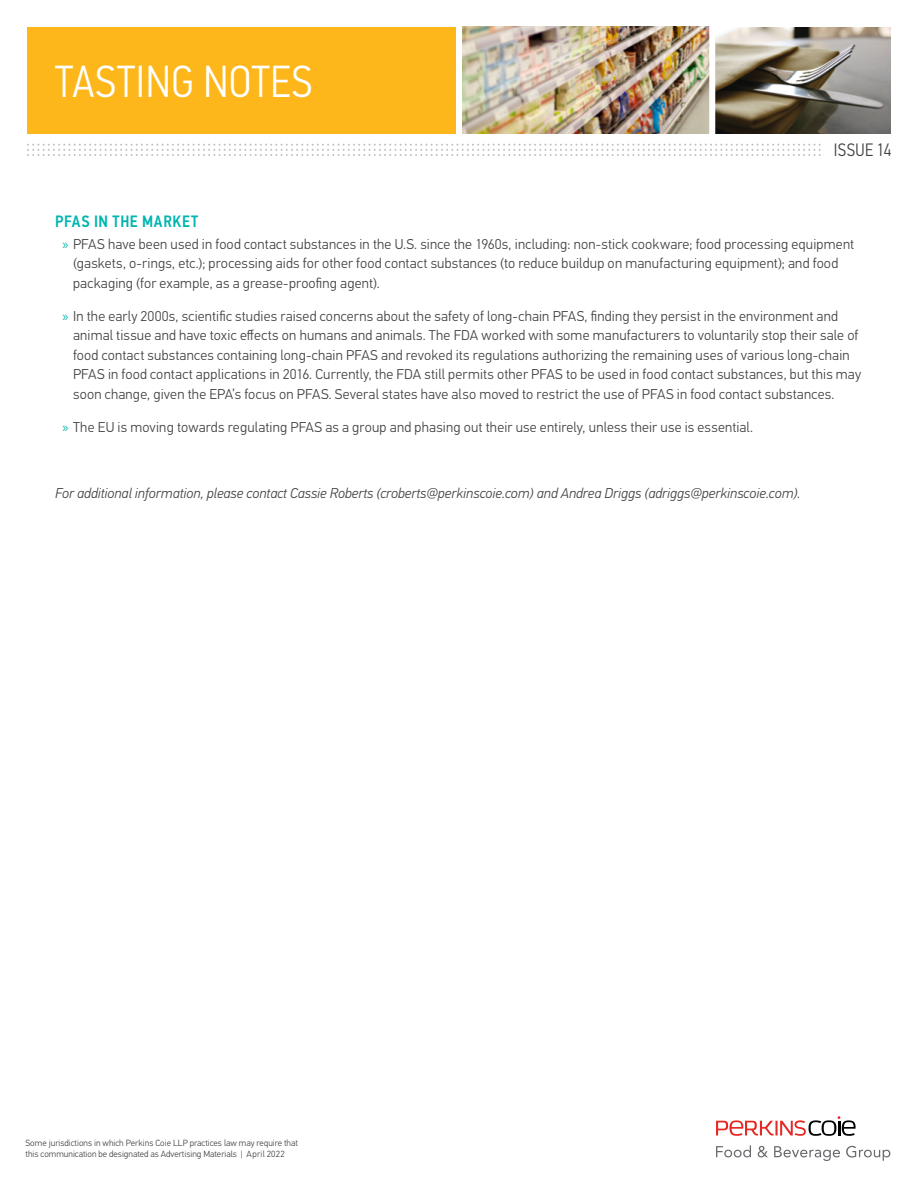
<style>
.page{position:relative;width:918px;height:1188px;background:#fff}
.page>*{position:absolute;margin:0;border:0;box-sizing:border-box;transform-origin:0 0}
.t1{font:300 45px "PF Din Text Cond Pro";letter-spacing:.015em;color:#fff}
.t2{font:300 18px "PF Din Text Cond Pro";letter-spacing:.02em;color:#414042}
.t3{font:500 16.5px "PF Din Text Cond Pro";letter-spacing:.045em;color:#00b5af}
.t4{font:300 14.25px/19.5px "PF Din Text Pro";letter-spacing:.015em;color:#414042}
.t5{font:italic 300 14.25px "PF Din Text Pro";color:#414042}
.t6{font:300 9px/11.2px "PF Din Text Pro";color:#414042}
.s1{font-family:"Myriad Pro";font-weight:400;color:#0cbbb5}
</style>
<div class="page">
<div style="left:27px;top:27px;width:432px;height:106px;background:#fdb71a"></div>
<svg style="left:716px;top:1116px;width:140px;height:20px"></svg>
<svg style="left:716px;top:1145px;width:35px;height:12px"></svg>
<svg style="left:758px;top:1146px;width:10px;height:11px"></svg>
<svg style="left:774px;top:1146px;width:66px;height:15px"></svg>
<svg style="left:846px;top:1146px;width:44px;height:15px"></svg>
<svg style="left:27px;top:143px;width:794px;height:13px"></svg>
<img style="left:715px;top:27px;width:176px;height:106px">
<img style="left:462px;top:27px;width:247px;height:106px">
<div style="left:456px;top:25px;width:6px;height:110px;background:#fff"></div>
<h1 class="t1" style="left:55px;top:56px;width:259px">TASTING NOTES</h1>
<p class="t2" style="left:834px;top:140px;width:59px">ISSUE 14</p>
<p class="t3" style="left:55px;top:212px;width:144px">PFAS IN THE MARKET</p>
<p class="t4" style="left:73px;top:235px;width:783px;text-indent:-11px"><span class="s1">»</span> PFAS have been used in food contact substances in the U.S. since the 1960s, including: non-stick cookware; food processing equipment (gaskets, o-rings, etc.); processing aids for other food contact substances (to reduce buildup on manufacturing equipment); and food packaging (for example, as a grease-proofing agent).</p>
<p class="t4" style="left:73px;top:307px;width:790px;text-indent:-11px"><span class="s1">»</span> In the early 2000s, scientific studies raised concerns about the safety of long-chain PFAS, finding they persist in the environment and animal tissue and have toxic effects on humans and animals. The FDA worked with some manufacturers to voluntarily stop their sale of food contact substances containing long-chain PFAS and revoked its regulations authorizing the remaining uses of various long-chain PFAS in food contact applications in 2016. Currently, the FDA still permits other PFAS to be used in food contact substances, but this may soon change, given the EPA’s focus on PFAS. Several states have also moved to restrict the use of PFAS in food contact substances.</p>
<p class="t4" style="left:63px;top:418px;width:692px"><span class="s1">»</span> The EU is moving towards regulating PFAS as a group and phasing out their use entirely, unless their use is essential.</p>
<p class="t5" style="left:55px;top:485px;width:747px">For additional information, please contact Cassie Roberts (croberts@perkinscoie.com) and Andrea Driggs (adriggs@perkinscoie.com).</p>
<p class="t6" style="left:26px;top:1138px;width:274px">Some jurisdictions in which Perkins Coie LLP practices law may require that this communication be designated as Advertising Materials | April 2022</p>
</div>
